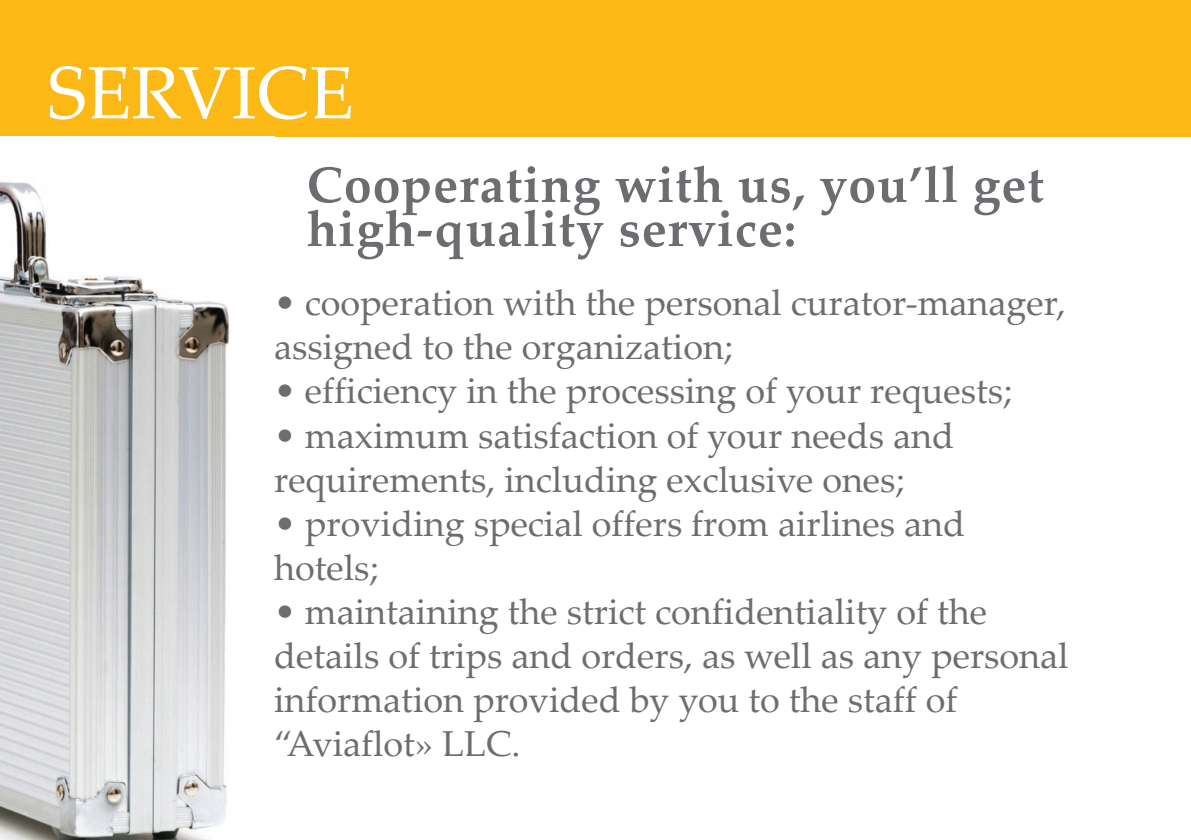
<style>
.page{position:relative;width:1191px;height:840px;background:#fff}
.page>*{position:absolute;margin:0;border:0;box-sizing:border-box;transform-origin:0 0}
.t1{font:74px "Palatino Linotype";color:#fff}
.t2{font:700 50px/44px "Palatino Linotype";letter-spacing:.02em;color:#6c6d70}
.t3{font:36px/44px "Palatino Linotype";color:#6c6d70}
</style>
<div class="page">
<div style="left:0;top:0;width:1191px;height:136px;background:#fcb814"></div>
<img style="left:0;top:181px;width:230px;height:658px">
<h1 class="t1" style="left:47px;top:40px;width:308px">SERVICE</h1>
<h2 class="t2" style="left:307px;top:161px;width:738px">Cooperating with us, you’ll get high-quality service:</h2>
<p class="t3" style="left:274px;top:279px;width:793px">• cooperation with the personal curator-manager, assigned to the organization;</p>
<p class="t3" style="left:274px;top:367px;width:739px">• efficiency in the processing of your requests;</p>
<p class="t3" style="left:274px;top:411px;width:681px">• maximum satisfaction of your needs and requirements, including exclusive ones;</p>
<p class="t3" style="left:274px;top:499px;width:692px">• providing special offers from airlines and hotels;</p>
<p class="t3" style="left:274px;top:587px;width:796px">• maintaining the strict confidentiality of the details of trips and orders, as well as any personal information provided by you to the staff of “Aviaflot» LLC.</p>
</div>
